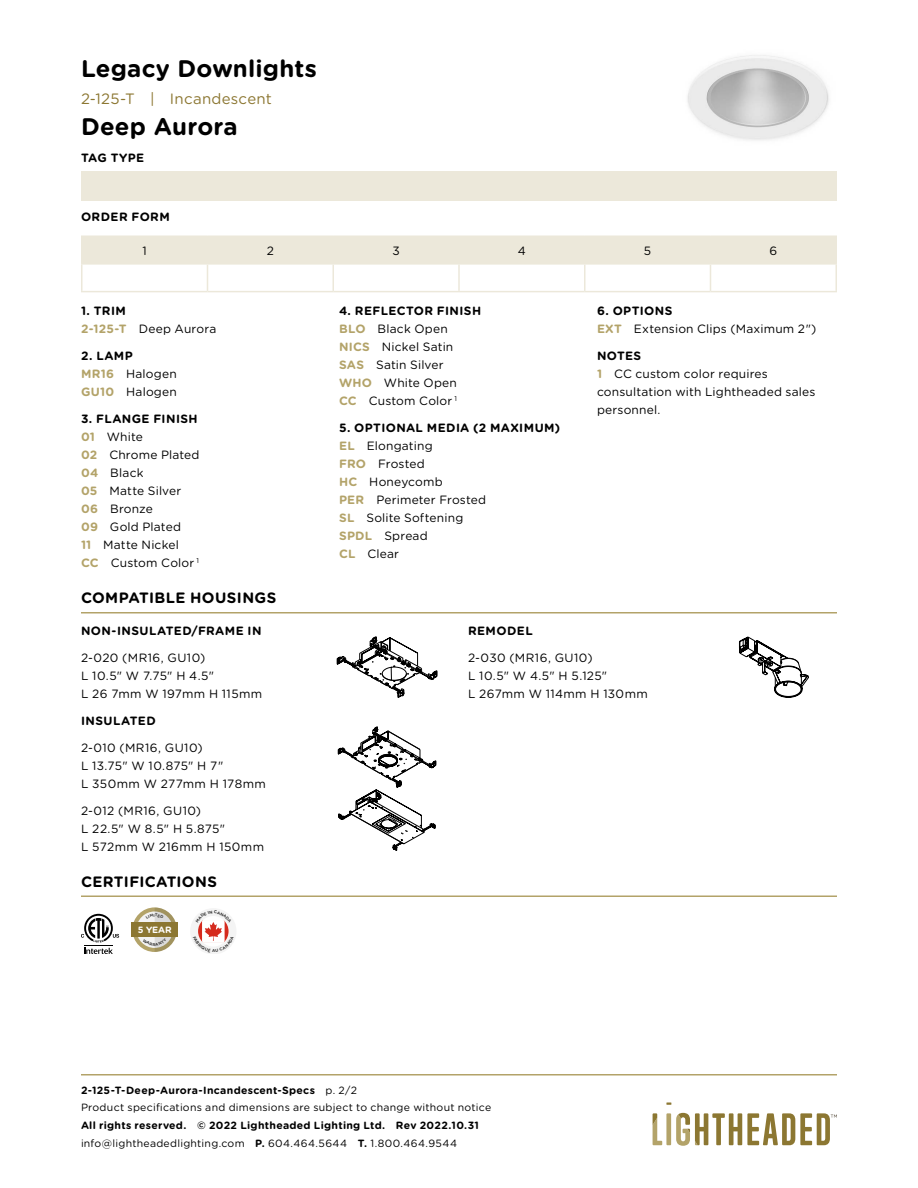
<style>
.page{position:relative;width:918px;height:1188px;background:#fff}
.page>*{position:absolute;margin:0;border:0;box-sizing:border-box;transform-origin:0 0}
.t1{font:700 24px "Gotham Rounded";letter-spacing:.01em;color:#000}
.t2{font:700 15px "Gotham Rounded";letter-spacing:.025em;color:#000}
.t3{font:15px "Gotham Rounded";letter-spacing:.02em;color:#8c7732}
.t4{font:12px/18px "Gotham Rounded";letter-spacing:.015em;color:#000}
.t5{font:700 12px "Gotham Rounded";letter-spacing:.035em;color:#000}
.t6{font:12px/18px "Gotham Rounded";letter-spacing:.035em;color:#000}
.t7{font:700 10.5px/18px "Gotham Rounded";letter-spacing:.025em;color:#000}
.t8{font:10.5px/18px "Gotham Rounded";letter-spacing:.025em;color:#000}
.t9{font:700 9.15px "Gotham Rounded";color:#fff}
.s1{font-weight:700}
.s2{font-weight:700;color:#b3a369}
.s3{font-weight:400}
</style>
<div class="page">
<hr style="left:81px;top:1074px;width:756px;height:2px;background:#b3a369">
<div style="left:666px;top:1113px;width:5px;height:32px;background:#b3a369"></div>
<svg style="left:653px;top:1113px;width:9px;height:32px"></svg>
<svg style="left:676px;top:1113px;width:161px;height:33px"></svg>
<svg style="left:666px;top:1102px;width:5px;height:3px"></svg>
<div style="left:81px;top:171px;width:756px;height:30px;background:#ece8da"></div>
<svg style="left:81px;top:236px;width:756px;height:55px"></svg>
<hr style="left:81px;top:291px;width:126px;height:1px;background:#ece8da">
<hr style="left:207px;top:291px;width:126px;height:1px;background:#ece8da">
<hr style="left:333px;top:291px;width:126px;height:1px;background:#ece8da">
<hr style="left:459px;top:291px;width:126px;height:1px;background:#ece8da">
<hr style="left:585px;top:291px;width:125px;height:1px;background:#ece8da">
<hr style="left:711px;top:291px;width:126px;height:1px;background:#ece8da">
<hr style="left:81px;top:612px;width:756px;height:2px;background:#b3a369">
<svg style="left:337px;top:636px;width:100px;height:62px"></svg>
<svg style="left:338px;top:726px;width:98px;height:125px"></svg>
<svg style="left:739px;top:636px;width:70px;height:62px"></svg>
<hr style="left:81px;top:896px;width:756px;height:1px;background:#b3a369">
<svg style="left:81px;top:914px;width:38px;height:40px"></svg>
<div style="left:131px;top:923px;width:47px;height:14px;background:#8c7732"></div>
<div style="left:190px;top:908px;width:46px;height:46px;background:#f4f4f4;border-radius:50%"></div>
<img style="left:687px;top:55px;width:142px;height:85px">
<svg style="left:132px;top:907px;width:45px;height:45px"></svg>
<svg style="left:198px;top:917px;width:36px;height:35px"></svg>
<h1 class="t1" style="left:81px;top:50px;width:238px">Legacy Downlights</h1>
<p class="t3" style="left:81px;top:88px;width:192px">2-125-T | Incandescent</p>
<h1 class="t1" style="left:81px;top:109px;width:158px">Deep Aurora</h1>
<p class="t5" style="left:81px;top:149px;width:65px">TAG TYPE</p>
<p class="t5" style="left:81px;top:207px;width:90px">ORDER FORM</p>
<p class="t4" style="left:142px;top:241px;width:6px">1</p>
<p class="t4" style="left:267px;top:241px;width:9px">2</p>
<p class="t4" style="left:392px;top:241px;width:9px">3</p>
<p class="t4" style="left:518px;top:241px;width:10px">4</p>
<p class="t4" style="left:644px;top:241px;width:9px">5</p>
<p class="t4" style="left:770px;top:241px;width:9px">6</p>
<p class="t4" style="left:81px;top:301px;width:137px"><span class="s1">1. TRIM<br></span><span class="s2">2-125-T</span> Deep Aurora</p>
<p class="t4" style="left:81px;top:346px;width:97px"><span class="s1">2. LAMP<br></span><span class="s2">MR16</span> Halogen<br><span class="s2">GU10</span> Halogen</p>
<p class="t4" style="left:81px;top:409px;width:120px"><span class="s1">3. FLANGE FINISH<br></span><span class="s2">01</span> White<br><span class="s2">02</span> Chrome Plated<br><span class="s2">04</span> Black<br><span class="s2">05</span> Matte Silver<br><span class="s2">06</span> Bronze<br><span class="s2">09</span> Gold Plated<br><span class="s2">11</span> Matte Nickel<br><span class="s2">CC</span> Custom Color <sup>1</sup></p>
<p class="t2" style="left:81px;top:587px;width:197px">COMPATIBLE HOUSINGS</p>
<p class="t5" style="left:81px;top:621px;width:182px">NON-INSULATED/FRAME IN</p>
<p class="t4" style="left:81px;top:648px;width:183px">2-020 (MR16, GU10)<br>L 10.5" W 7.75" H 4.5"<br>L 26 7mm W 197mm H 115mm</p>
<p class="t5" style="left:81px;top:711px;width:76px">INSULATED</p>
<p class="t4" style="left:81px;top:738px;width:186px">2-010 (MR16, GU10)<br>L 13.75" W 10.875" H 7"<br>L 350mm W 277mm H 178mm</p>
<p class="t6" style="left:81px;top:801px;width:185px">2-012 (MR16, GU10)<br>L 22.5" W 8.5" H 5.875"<br>L 572mm W 216mm H 150mm</p>
<p class="t2" style="left:81px;top:870px;width:138px">CERTIFICATIONS</p>
<p class="t9" style="left:138px;top:923px;width:35px">5 YEAR</p>
<p class="t4" style="left:339px;top:301px;width:144px"><span class="s1">4. REFLECTOR FINISH<br></span><span class="s2">BLO</span> Black Open<br><span class="s2">NICS</span> Nickel Satin<br><span class="s2">SAS</span> Satin Silver<br><span class="s2">WHO</span> White Open<br><span class="s2">CC</span> Custom Color <sup>1</sup></p>
<p class="t4" style="left:339px;top:418px;width:223px"><span class="s1">5. OPTIONAL MEDIA (2 MAXIMUM)<br></span><span class="s2">EL</span> Elongating<br><span class="s2">FRO</span> Frosted<br><span class="s2">HC</span> Honeycomb<br><span class="s2">PER</span> Perimeter Frosted<br><span class="s2">SL</span> Solite Softening<br><span class="s2">SPDL</span> Spread<br><span class="s2">CL</span> Clear</p>
<p class="t4" style="left:597px;top:301px;width:221px"><span class="s1">6. OPTIONS<br></span><span class="s2">EXT</span> Extension Clips (Maximum 2")</p>
<p class="t4" style="left:597px;top:346px;width:220px"><span class="s1">NOTES<br></span><span class="s2">1</span> CC custom color requires consultation with Lightheaded sales personnel.</p>
<p class="t5" style="left:468px;top:621px;width:66px">REMODEL</p>
<p class="t4" style="left:468px;top:648px;width:181px">2-030 (MR16, GU10)<br>L 10.5" W 4.5" H 5.125"<br>L 267mm W 114mm H 130mm</p>
<p class="t8" style="left:81px;top:1080px;width:412px"><span class="s1">2-125-T-Deep-Aurora-Incandescent-Specs</span> p. 2/2<br>Product specifications and dimensions are subject to change without notice</p>
<p class="t7" style="left:81px;top:1116px;width:400px">All rights reserved. © 2022 Lightheaded Lighting Ltd. Rev 2022.10.31 <span class="s3">info@lightheadedlighting.com</span> P. <span class="s3">604.464.5644</span> T. <span class="s3">1.800.464.9544</span></p>
</div>
